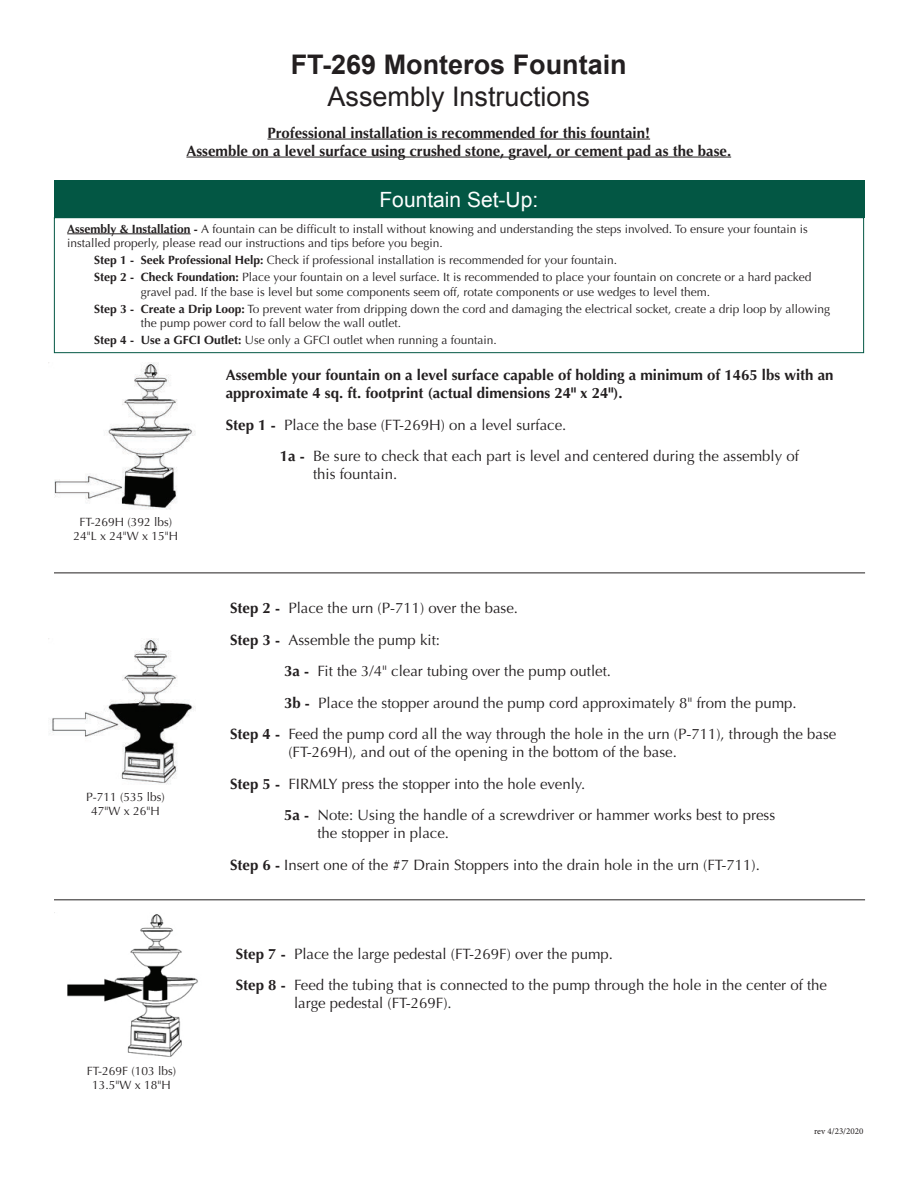
<style>
.page{position:relative;width:918px;height:1188px;background:#fff}
.page>*{position:absolute;margin:0;border:0;box-sizing:border-box;transform-origin:0 0}
.t1{font:700 27px "Arial";color:#231f20}
.t2{font:27px "Arial";color:#231f20}
.t3{font:21px "Arial";color:#fff}
.t4{font:15px/31.5px "Optima";color:#231f20}
.t5{font:700 15px/18px "Optima";color:#231f20;text-align:center}
.t6{font:12px/14.4px "Optima";color:#231f20}
.t7{font:9px "Minion Pro";color:#231f20}
.s1{font-weight:700}
</style>
<div class="page">
<hr style="left:267px;top:139px;width:383px;height:1px;background:#231f20">
<hr style="left:186px;top:157px;width:545px;height:1px;background:#231f20">
<hr style="left:54px;top:573px;width:811px;height:1px;background:#231f20">
<hr style="left:54px;top:900px;width:811px;height:1px;background:#231f20">
<div style="left:54px;top:180px;width:810px;height:37px;background:#035744"></div>
<hr style="left:67px;top:234px;width:124px;height:1px;background:#231f20">
<div style="left:54px;top:217px;width:810px;height:136px;border:1px solid #035744"></div>
<img style="left:54px;top:363px;width:141px;height:147px">
<img style="left:48px;top:638px;width:147px;height:147px">
<img style="left:54px;top:912px;width:144px;height:145px">
<h1 class="t1" style="left:291px;top:49px;width:338px">FT-269 Monteros Fountain</h1>
<h1 class="t2" style="left:328px;top:86px;width:264px">Assembly Instructions</h1>
<p class="t5" style="left:186px;top:125px;width:546px">Professional installation is recommended for this fountain!<br>Assemble on a level surface using crushed stone, gravel, or cement pad as the base.</p>
<h2 class="t3" style="left:379px;top:192px;width:160px">Fountain Set-Up:</h2>
<p class="t6" style="left:67px;top:222px;width:742px"><span class="s1">Assembly &amp; Installation -</span> A fountain can be difficult to install without knowing and understanding the steps involved. To ensure your fountain is installed properly, please read our instructions and tips before you begin.</p>
<p class="t6" style="left:94px;top:252px;width:719px;line-height:17.1px"><span class="s1">Step 1 - Seek Professional Help:</span> Check if professional installation is recommended for your fountain.<br><span class="s1">Step 2 - Check Foundation:</span> Place your fountain on a level surface. It is recommended to place your fountain on concrete or a hard packed</p>
<p class="t6" style="left:94px;top:284px;width:737px;line-height:17.1px;text-indent:47px">gravel pad. If the base is level but some components seem off, rotate components or use wedges to level them.<br><span class="s1">Step 3 - Create a Drip Loop:</span> To prevent water from dripping down the cord and damaging the electrical socket, create a drip loop by allowing</p>
<p class="t6" style="left:94px;top:316px;width:404px;line-height:17.1px;text-indent:47px">the pump power cord to fall below the wall outlet.<br><span class="s1">Step 4 - Use a GFCI Outlet:</span> Use only a GFCI outlet when running a fountain.</p>
<p class="t6" style="left:73px;top:515px;width:106px;text-align:center">FT-269H (392 lbs)<br>24"L x 24"W x 15"H</p>
<p class="t6" style="left:86px;top:791px;width:80px;text-align:center">P-711 (535 lbs)<br>47"W x 26"H</p>
<p class="t6" style="left:87px;top:1065px;width:91px;text-align:center">FT-269F (103 lbs)<br>13.5"W x 18"H</p>
<p class="t5" style="left:226px;top:367px;width:609px;text-align:left">Assemble your fountain on a level surface capable of holding a minimum of 1465 lbs with an approximate 4 sq. ft. footprint (actual dimensions 24" x 24").</p>
<p class="t4" style="left:280px;top:410px;width:521px;text-indent:-54px"><span class="s1">Step 1 -</span> Place the base (FT-269H) on a level surface.<br><span class="s1">1a -</span> Be sure to check that each part is level and centered during the assembly of</p>
<p class="t4" style="left:313px;top:460px;width:86px">this fountain.</p>
<p class="t4" style="left:230px;top:594px;width:290px"><span class="s1">Step 2 -</span> Place the urn (P-711) over the base.<br><span class="s1">Step 3 -</span> Assemble the pump kit:</p>
<p class="t4" style="left:284px;top:657px;width:329px"><span class="s1">3a -</span> Fit the 3/4" clear tubing over the pump outlet.</p>
<p class="t4" style="left:284px;top:688px;width:514px"><span class="s1">3b -</span> Place the stopper around the pump cord approximately 8" from the pump.</p>
<p class="t4" style="left:230px;top:720px;width:608px"><span class="s1">Step 4 -</span> Feed the pump cord all the way through the hole in the urn (P-711), through the base</p>
<p class="t4" style="left:230px;top:738px;width:448px;text-indent:58px">(FT-269H), and out of the opening in the bottom of the base.<br><span class="s1">Step 5 -</span> FIRMLY press the stopper into the hole evenly.</p>
<p class="t4" style="left:317px;top:806px;width:459px;line-height:18px;text-indent:-33px"><span class="s1">5a -</span> Note: Using the handle of a screwdriver or hammer works best to press the stopper in place.</p>
<p class="t4" style="left:230px;top:850px;width:531px"><span class="s1">Step 6 -</span> Insert one of the #7 Drain Stoppers into the drain hole in the urn (FT-711).</p>
<p class="t4" style="left:236px;top:940px;width:593px"><span class="s1">Step 7 -</span> Place the large pedestal (FT-269F) over the pump.<br><span class="s1">Step 8 -</span> Feed the tubing that is connected to the pump through the hole in the center of the</p>
<p class="t4" style="left:294px;top:989px;width:159px">large pedestal (FT-269F).</p>
<p class="t7" style="left:814px;top:1126px;width:51px">rev 4/23/2020</p>
</div>
